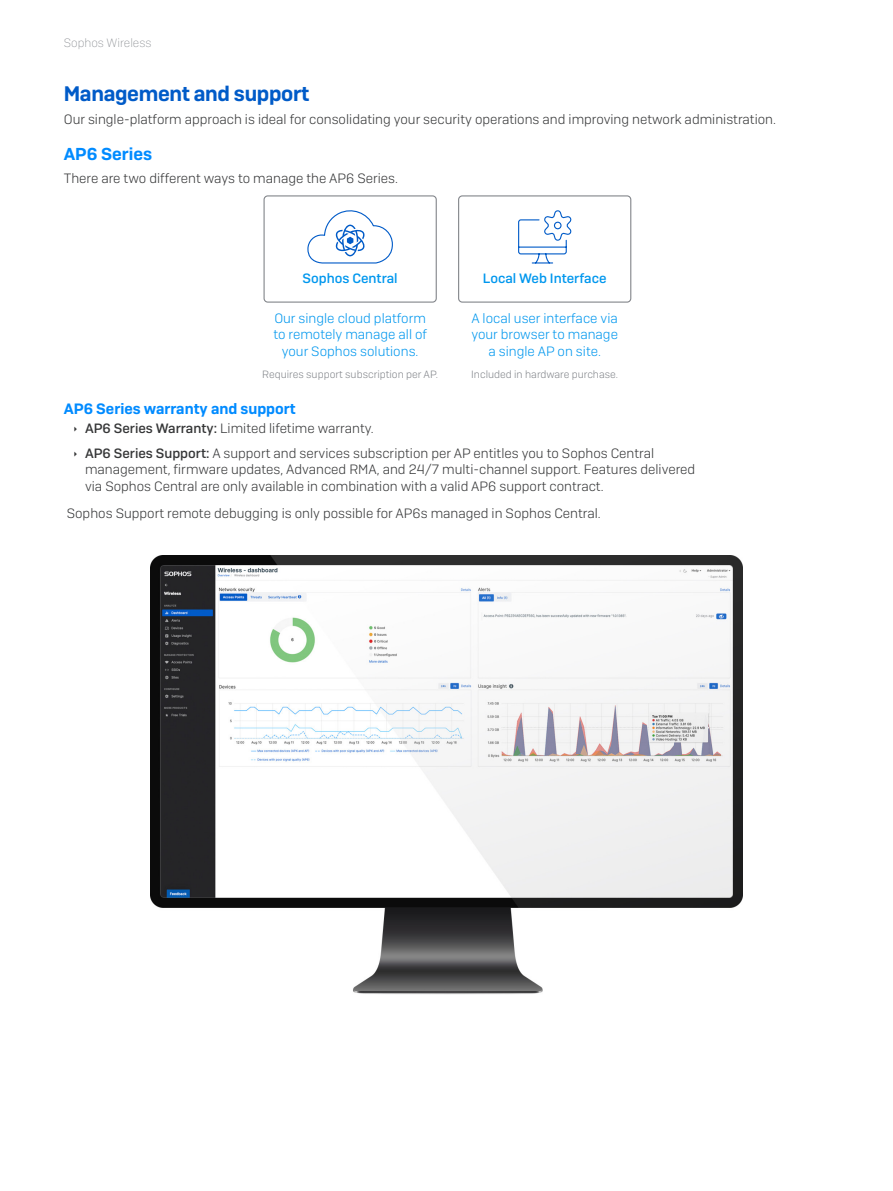
<style>
.page{position:relative;width:893px;height:1191px;background:#fff}
.page>*{position:absolute;margin:0;border:0;box-sizing:border-box;transform-origin:0 0}
.Subheading_1{font:600 21px "Sophos Sans";letter-spacing:-.015em;color:#005bc8}
.Subheading_2{font:600 17.25px "Sophos Sans";color:#008bff}
.Subheading_3{font:600 15px "Sophos Sans";color:#008bff}
.Body_Copy{font:300 13.5px/16.5px "Sophos Sans";color:#363738}
.Label_Copy{font:300 13.5px/16.5px "Sophos Sans";color:#0097ee;text-align:center}
.Body_Copy_Bullets_Condensed{font:300 13.5px "Sophos Sans";color:#363738}
.Label{font:500 13.5px "Sophos Sans";color:#0097ee}
.t1{font:200 12px "Sophos Sans";color:#83868b}
.Note{font:300 10.5px "Sophos Sans";color:#83868b}
.s1{font-weight:500}
</style>
<div class="page">
<div style="left:458px;top:195px;width:173px;height:108px;border:1px solid #83868b;border-radius:4px"></div>
<svg style="left:518px;top:210px;width:54px;height:54px"></svg>
<div style="left:263px;top:195px;width:174px;height:108px;border:1px solid #83868b;border-radius:4px"></div>
<svg style="left:307px;top:210px;width:86px;height:54px"></svg>
<img style="left:151px;top:556px;width:591px;height:438px">
<p class="t1" style="left:64px;top:36px;width:89px">Sophos Wireless</p>
<p class="Subheading_1" style="left:64px;top:80px;width:247px">Management and support</p>
<p class="Body_Copy" style="left:64px;top:111px;width:714px">Our single-platform approach is ideal for consolidating your security operations and improving network administration.</p>
<p class="Subheading_2" style="left:64px;top:143px;width:90px">AP6 Series</p>
<p class="Body_Copy" style="left:64px;top:170px;width:336px">There are two different ways to manage the AP6 Series.</p>
<p class="Label" style="left:303px;top:270px;width:97px">Sophos Central</p>
<p class="Label_Copy" style="left:273px;top:309px;width:155px">Our single cloud platform to remotely manage all of your Sophos solutions.</p>
<p class="Note" style="left:262px;top:368px;width:177px">Requires support subscription per AP.</p>
<p class="Label" style="left:483px;top:270px;width:125px">Local Web Interface</p>
<p class="Label_Copy" style="left:471px;top:309px;width:148px">A local user interface via your browser to manage a single AP on site.</p>
<p class="Note" style="left:471px;top:368px;width:148px">Included in hardware purchase.</p>
<p class="Subheading_3" style="left:64px;top:399px;width:234px">AP6 Series warranty and support</p>
<p class="Body_Copy" style="left:85px;top:419px;width:290px"><span class="s1">AP6 Series Warranty:</span> Limited lifetime warranty.</p>
<p class="Body_Copy" style="left:85px;top:444px;width:612px"><span class="s1">AP6 Series Support:</span> A support and services subscription per AP entitles you to Sophos Central management, firmware updates, Advanced RMA, and 24/7 multi-channel support. Features delivered via Sophos Central are only available in combination with a valid AP6 support contract.</p>
<p class="Body_Copy_Bullets_Condensed" style="left:67px;top:505px;width:535px">Sophos Support remote debugging is only possible for AP6s managed in Sophos Central.</p>
</div>
